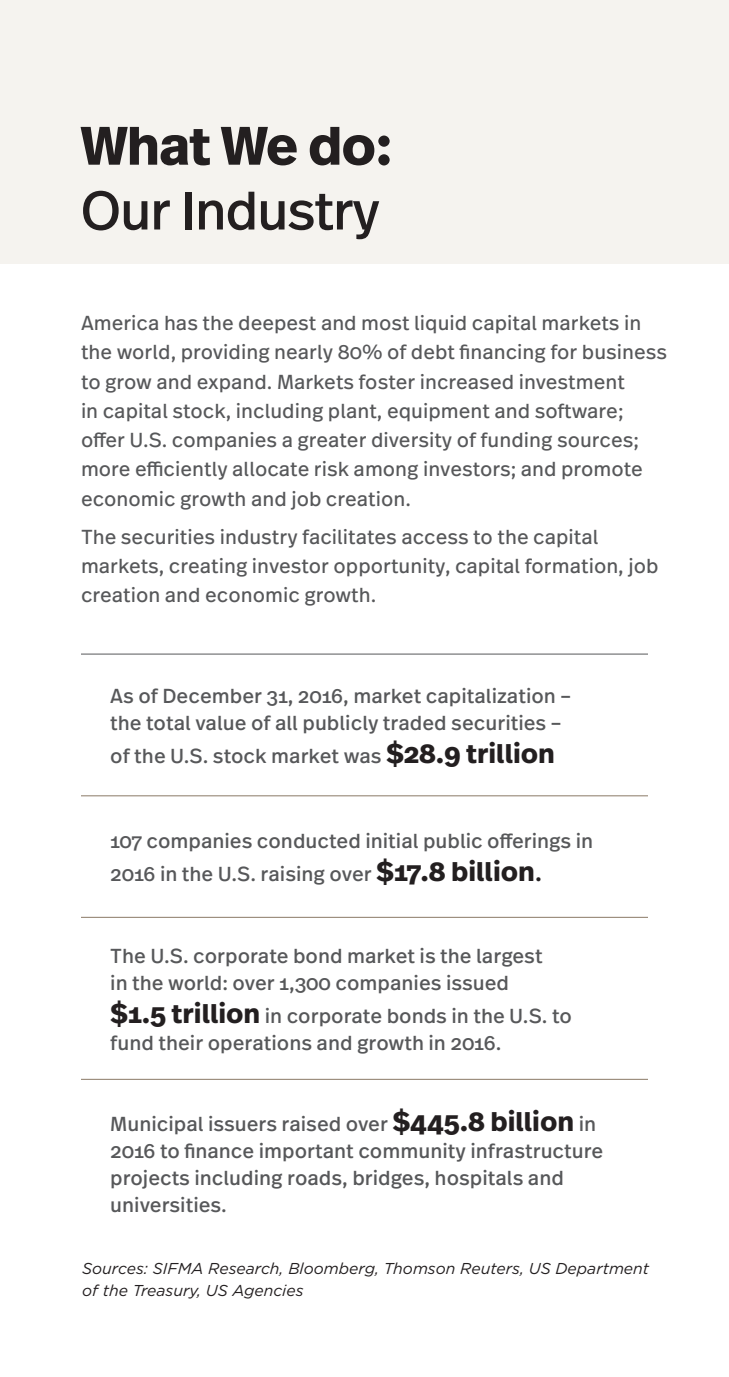
<style>
.page{position:relative;width:729px;height:1377px;background:#fff}
.page>*{position:absolute;margin:0;border:0;box-sizing:border-box;transform-origin:0 0}
._2012_chapter_headli{font:54px/64.8px "Real Head Pro";color:#231f20}
.basic_1{font:20.25px/27px "Real Text Pro";color:#57585a}
.body_text{font:20.25px/29.2px "Real Text Pro";color:#57585a}
.source{font:italic 15.75px/22.5px "Gotham";color:#231f20}
.s1{font-weight:700}
.s2{font-weight:700;font-size:27px;color:#231f20}
.s3{font-size:27px;color:#231f20}
</style>
<div class="page">
<div style="left:0;top:0;width:729px;height:263px;background:#f5f3ef"></div>
<hr style="left:81px;top:795px;width:567px;height:1px;background:#8a7966">
<hr style="left:81px;top:917px;width:567px;height:1px;background:#8a7966">
<hr style="left:81px;top:1079px;width:567px;height:1px;background:#8a7966">
<hr style="left:81px;top:654px;width:567px;height:1px;background:#57585a">
<p class="_2012_chapter_headli" style="left:81px;top:112px;width:313px"><span class="s1">What We do:<br></span>Our Industry</p>
<p class="body_text" style="left:81px;top:308px;width:588px">America has the deepest and most liquid capital markets in the world, providing nearly 80% of debt financing for business to grow and expand. Markets foster increased investment<br>in capital stock, including plant, equipment and software; offer U.S. companies a greater diversity of funding sources; more efficiently allocate risk among investors; and promote economic growth and job creation.</p>
<p class="body_text" style="left:81px;top:522px;width:579px">The securities industry facilitates access to the capital markets, creating investor opportunity, capital formation, job creation and economic growth.</p>
<p class="basic_1" style="left:110px;top:682px;width:462px">As of December 31, 2016, market capitalization – the total value of all publicly traded securities –</p>
<p class="basic_1" style="left:110px;top:742px;width:446px">of the U.S. stock market was <span class="s2">$28.9 trillion</span></p>
<p class="basic_1" style="left:110px;top:825px;width:485px;line-height:32.4px">107 companies conducted initial public offerings in<br>2016 in the U.S. raising over <span class="s2">$17.8 billion</span><span class="s3">.</span></p>
<p class="basic_1" style="left:110px;top:942px;width:434px">The U.S. corporate bond market is the largest in the world: over 1,300 companies issued</p>
<p class="basic_1" style="left:110px;top:1002px;width:463px"><span class="s2">$1.5 trillion</span> in corporate bonds in the U.S. to fund their operations and growth in 2016.</p>
<p class="basic_1" style="left:110px;top:1110px;width:495px">Municipal issuers raised over <span class="s2">$445.8 billion</span> in 2016 to finance important community infrastructure projects including roads, bridges, hospitals and universities.</p>
<p class="source" style="left:82px;top:1257px;width:569px">Sources: SIFMA Research, Bloomberg, Thomson Reuters, US Department of the Treasury, US Agencies</p>
</div>
